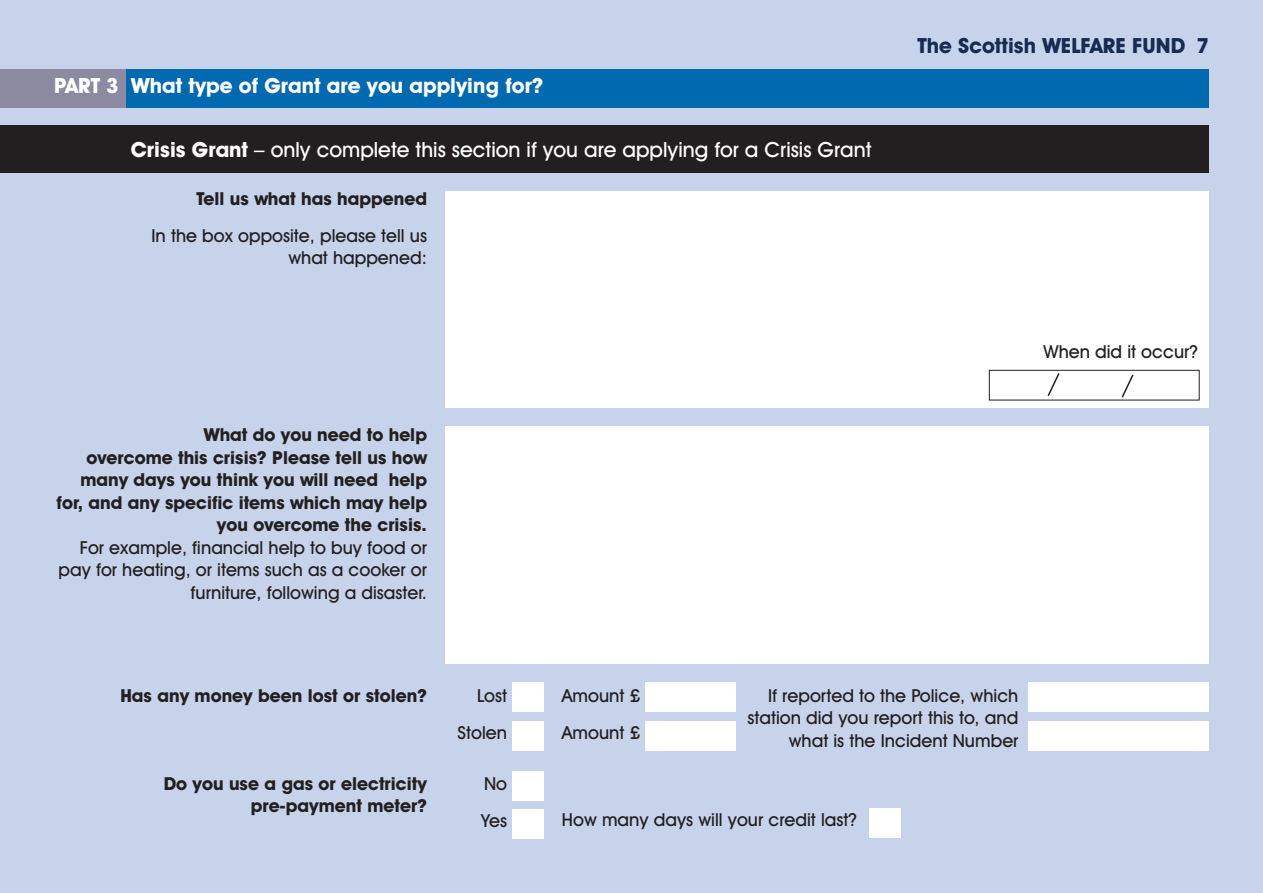
<style>
.page{position:relative;width:1263px;height:893px;background:#c7d3ea}
.page>*{position:absolute;margin:0;border:0;box-sizing:border-box;transform-origin:0 0}
.t1{font:500 21px "Avant Garde IT Cby BT";color:#fff}
.t2{font:700 21px "Avant Garde IT Cby BT";color:#fff}
.t3{font:700 21px "Avant Garde IT Cby BT";color:#172b53}
.t4{font:500 18px/22.5px "Avant Garde IT Cby BT";color:#231f20;text-align:right}
.t5{font:700 18px/22.5px "Avant Garde IT Cby BT";color:#231f20;text-align:right}
.s1{font-weight:700}
</style>
<div class="page">
<div style="left:0;top:69px;width:1209px;height:38px;background:#0169b0"></div>
<div style="left:0;top:69px;width:125px;height:38px;background:#8b8aa1"></div>
<div style="left:445px;top:191px;width:764px;height:217px;background:#fff"></div>
<div style="left:989px;top:370px;width:210px;height:30px;border:1px solid #231f20"></div>
<svg style="left:1046px;top:371px;width:15px;height:25px"></svg>
<svg style="left:1120px;top:374px;width:15px;height:25px"></svg>
<div style="left:445px;top:426px;width:764px;height:237px;background:#fff"></div>
<div style="left:512px;top:682px;width:32px;height:30px;background:#fff"></div>
<div style="left:512px;top:721px;width:32px;height:29px;background:#fff"></div>
<div style="left:645px;top:682px;width:91px;height:30px;background:#fff"></div>
<div style="left:645px;top:721px;width:91px;height:29px;background:#fff"></div>
<div style="left:1028px;top:682px;width:181px;height:30px;background:#fff"></div>
<div style="left:1028px;top:721px;width:181px;height:29px;background:#fff"></div>
<div style="left:512px;top:771px;width:32px;height:29px;background:#fff"></div>
<div style="left:512px;top:809px;width:32px;height:30px;background:#fff"></div>
<div style="left:869px;top:808px;width:32px;height:30px;background:#fff"></div>
<div style="left:0;top:125px;width:1209px;height:47px;background:#231f20"></div>
<p class="t2" style="left:54px;top:72px;width:491px">PART 3 What type of Grant are you applying for?</p>
<p class="t1" style="left:131px;top:137px;width:742px"><span class="s1">Crisis Grant</span> – only complete this section if you are applying for a Crisis Grant</p>
<p class="t5" style="left:197px;top:187px;width:232px">Tell us what has happened</p>
<p class="t4" style="left:152px;top:224px;width:277px">In the box opposite, please tell us what happened:</p>
<p class="t5" style="left:57px;top:423px;width:372px">What do you need to help<br>overcome this crisis? Please tell us how many days you think you will need help for, and any specific items which may help you overcome the crisis.</p>
<p class="t4" style="left:58px;top:536px;width:370px">For example, financial help to buy food or pay for heating, or items such as a cooker or furniture, following a disaster.</p>
<p class="t3" style="left:918px;top:33px;width:293px">The Scottish WELFARE FUND 7</p>
<p class="t4" style="left:1043px;top:340px;width:156px">When did it occur?</p>
<p class="t5" style="left:120px;top:684px;width:308px">Has any money been lost or stolen?</p>
<p class="t5" style="left:164px;top:772px;width:265px">Do you use a gas or electricity pre-payment meter?</p>
<p class="t4" style="left:458px;top:677px;width:51px;line-height:36.9px">Lost<br>Stolen</p>
<p class="t4" style="left:562px;top:684px;width:80px">Amount £</p>
<p class="t4" style="left:747px;top:684px;width:272px">If reported to the Police, which station did you report this to, and what is the Incident Number</p>
<p class="t4" style="left:562px;top:721px;width:80px">Amount £</p>
<p class="t4" style="left:481px;top:765px;width:27px;line-height:36.9px;text-align:left">No<br>Yes</p>
<p class="t4" style="left:562px;top:808px;width:297px">How many days will your credit last?</p>
</div>
